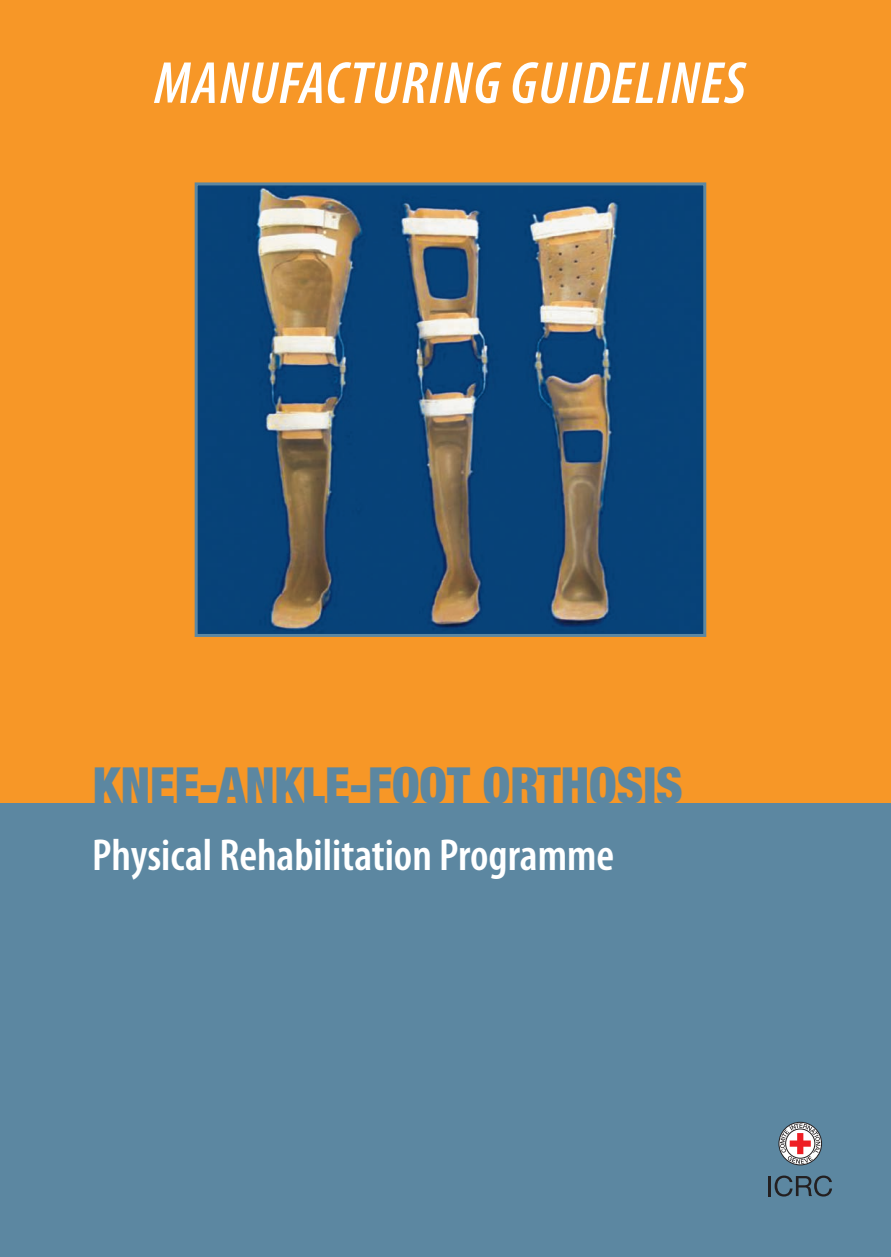
<style>
.page{position:relative;width:891px;height:1257px;background:#fff}
.page>*{position:absolute;margin:0;border:0;box-sizing:border-box;transform-origin:0 0}
.t1{font:italic 600 condensed 60px "Myriad Pro";letter-spacing:.02em;color:#fff}
.t2{font:900 condensed 49.5px "Helvetica Neue";color:#5c87a1}
.t3{font:600 condensed 45px "Myriad Pro";color:#fff}
</style>
<div class="page">
<div style="left:0;top:0;width:890px;height:819px;background:#f79727"></div>
<div style="left:0;top:803px;width:890px;height:453px;background:#5c87a1"></div>
<div style="left:778px;top:1122px;width:43px;height:43px;border:1px solid #231f20;border-radius:50%"></div>
<svg style="left:779px;top:1123px;width:41px;height:40px;background:#b79fa4"></svg>
<hr style="left:768px;top:1176px;width:2px;height:20px;background:#231f20">
<svg style="left:774px;top:1175px;width:57px;height:21px"></svg>
<img style="left:198px;top:186px;width:504px;height:447px">
<div style="left:194px;top:182px;width:512px;height:455px;border:3px solid #5c87a1"></div>
<p class="t1" style="left:154px;top:46px;width:592px">MANUFACTURING GUIDELINES</p>
<p class="t2" style="left:93px;top:755px;width:591px">KNEE-ANKLE-FOOT ORTHOSIS</p>
<p class="t3" style="left:92px;top:827px;width:523px">Physical Rehabilitation Programme</p>
</div>
